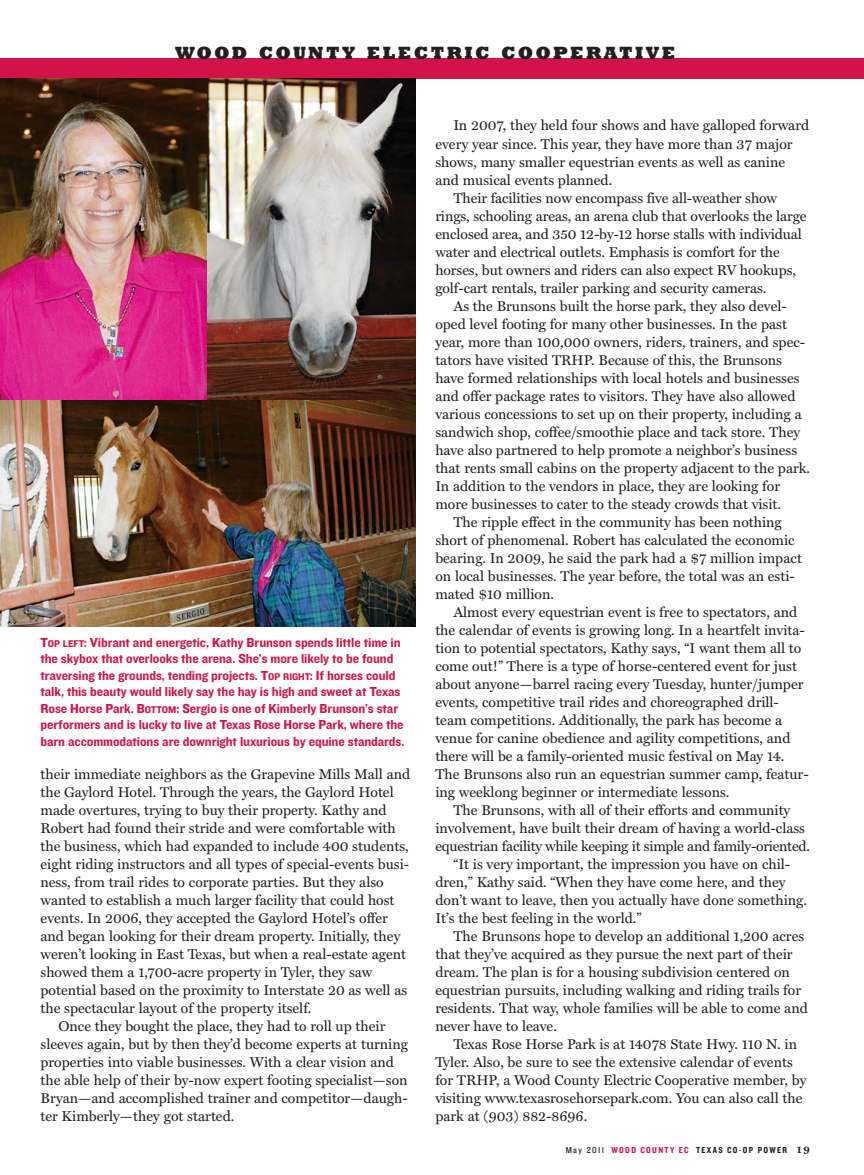
<style>
.page{position:relative;width:864px;height:1175px;background:#fff}
.page>*{position:absolute;margin:0;border:0;box-sizing:border-box;transform-origin:0 0}
.t1{font:800 18px "Rockwell Std";letter-spacing:.14em;color:#231f20}
.t2{font:14.25px "Miller Text";color:#231f20}
.t3{font:14.25px "Miller Text";letter-spacing:-.02em;color:#231f20}
.t4{font:13.5px/16.5px "Knockout HTF51 Middleweight";letter-spacing:-.005em;color:#d11349}
.t5{font:9px "Knockout HTF50 Welterweight";letter-spacing:.15em;color:#231f20}
.s1{font-size:10.2px}
.s2{font-family:"Knockout HTF30 Junior Welterwt"}
.s3{color:#d11349}
.s4{font-family:"Miller Text";font-weight:700;font-size:10.5px}
</style>
<div class="page">
<div style="left:0;top:58px;width:864px;height:21px;background:#d11349"></div>
<img style="left:0;top:79px;width:415px;height:547px">
<p class="t1" style="left:175px;top:42px;width:502px">WOOD COUNTY ELECTRIC COOPERATIVE</p>
<p class="t4" style="left:40px;top:635px;width:366px">T<span class="s1">OP LEFT</span>: Vibrant and energetic, Kathy Brunson spends little time in the skybox that overlooks the arena. She’s more likely to be found traversing the grounds, tending projects. T<span class="s1">OP RIGHT</span>: If horses could talk, this beauty would likely say the hay is high and sweet at Texas Rose Horse Park. B<span class="s1">OTTOM</span>: Sergio is one of Kimberly Brunson’s star performers and is lucky to live at Texas Rose Horse Park, where the barn accommodations are downright luxurious by equine standards.</p>
<p class="t2" style="left:40px;top:768px;width:371px">their immediate neighbors as the Grapevine Mills Mall and</p>
<p class="t2" style="left:40px;top:786px;width:355px">the Gaylord Hotel. Through the years, the Gaylord Hotel</p>
<p class="t2" style="left:40px;top:804px;width:348px">made overtures, trying to buy their property. Kathy and</p>
<p class="t2" style="left:40px;top:822px;width:357px">Robert had found their stride and were comfortable with</p>
<p class="t2" style="left:40px;top:840px;width:370px">the business, which had expanded to include 400 students,</p>
<p class="t2" style="left:40px;top:858px;width:370px">eight riding instructors and all types of special-events busi-</p>
<p class="t2" style="left:40px;top:876px;width:345px">ness, from trail rides to corporate parties. But they also</p>
<p class="t2" style="left:40px;top:894px;width:356px">wanted to establish a much larger facility that could host</p>
<p class="t2" style="left:40px;top:912px;width:349px">events. In 2006, they accepted the Gaylord Hotel’s offer</p>
<p class="t2" style="left:40px;top:930px;width:361px">and began looking for their dream property. Initially, they</p>
<p class="t2" style="left:40px;top:948px;width:367px">weren’t looking in East Texas, but when a real-estate agent</p>
<p class="t2" style="left:40px;top:966px;width:333px">showed them a 1,700-acre property in Tyler, they saw</p>
<p class="t2" style="left:40px;top:984px;width:368px">potential based on the proximity to Interstate 20 as well as</p>
<p class="t2" style="left:40px;top:1002px;width:272px">the spectacular layout of the property itself.</p>
<p class="t2" style="left:59px;top:1020px;width:328px">Once they bought the place, they had to roll up their</p>
<p class="t2" style="left:40px;top:1038px;width:369px">sleeves again, but by then they’d become experts at turning</p>
<p class="t2" style="left:40px;top:1056px;width:355px">properties into viable businesses. With a clear vision and</p>
<p class="t2" style="left:40px;top:1074px;width:369px">the able help of their by-now expert footing specialist—son</p>
<p class="t2" style="left:40px;top:1092px;width:369px">Bryan—and accomplished trainer and competitor—daugh-</p>
<p class="t2" style="left:40px;top:1110px;width:195px">ter Kimberly—they got started.</p>
<p class="t2" style="left:453px;top:120px;width:357px">In 2007, they held four shows and have galloped forward</p>
<p class="t2" style="left:435px;top:138px;width:359px">every year since. This year, they have more than 37 major</p>
<p class="t2" style="left:435px;top:156px;width:351px">shows, many smaller equestrian events as well as canine</p>
<p class="t2" style="left:435px;top:174px;width:179px">and musical events planned.</p>
<p class="t2" style="left:453px;top:192px;width:325px">Their facilities now encompass five all-weather show</p>
<p class="t2" style="left:435px;top:210px;width:373px">rings, schooling areas, an arena club that overlooks the large</p>
<p class="t2" style="left:435px;top:228px;width:368px">enclosed area, and 350 12-by-12 horse stalls with individual</p>
<p class="t2" style="left:435px;top:246px;width:346px">water and electrical outlets. Emphasis is comfort for the</p>
<p class="t2" style="left:435px;top:264px;width:362px">horses, but owners and riders can also expect RV hookups,</p>
<p class="t2" style="left:435px;top:282px;width:333px">golf-cart rentals, trailer parking and security cameras.</p>
<p class="t2" style="left:453px;top:300px;width:335px">As the Brunsons built the horse park, they also devel-</p>
<p class="t2" style="left:435px;top:318px;width:353px">oped level footing for many other businesses. In the past</p>
<p class="t2" style="left:435px;top:336px;width:371px">year, more than 100,000 owners, riders, trainers, and spec-</p>
<p class="t2" style="left:435px;top:354px;width:348px">tators have visited TRHP. Because of this, the Brunsons</p>
<p class="t2" style="left:435px;top:372px;width:366px">have formed relationships with local hotels and businesses</p>
<p class="t2" style="left:435px;top:390px;width:362px">and offer package rates to visitors. They have also allowed</p>
<p class="t2" style="left:435px;top:408px;width:368px">various concessions to set up on their property, including a</p>
<p class="t2" style="left:435px;top:426px;width:366px">sandwich shop, coffee/smoothie place and tack store. They</p>
<p class="t2" style="left:435px;top:444px;width:363px">have also partnered to help promote a neighbor’s business</p>
<p class="t2" style="left:435px;top:462px;width:376px">that rents small cabins on the property adjacent to the park.</p>
<p class="t2" style="left:435px;top:480px;width:346px">In addition to the vendors in place, they are looking for</p>
<p class="t2" style="left:435px;top:498px;width:347px">more businesses to cater to the steady crowds that visit.</p>
<p class="t2" style="left:453px;top:516px;width:330px">The ripple effect in the community has been nothing</p>
<p class="t2" style="left:435px;top:534px;width:361px">short of phenomenal. Robert has calculated the economic</p>
<p class="t2" style="left:435px;top:552px;width:368px">bearing. In 2009, he said the park had a $7 million impact</p>
<p class="t2" style="left:435px;top:570px;width:361px">on local businesses. The year before, the total was an esti-</p>
<p class="t2" style="left:435px;top:588px;width:120px">mated $10 million.</p>
<p class="t2" style="left:453px;top:606px;width:345px">Almost every equestrian event is free to spectators, and</p>
<p class="t2" style="left:435px;top:624px;width:371px">the calendar of events is growing long. In a heartfelt invita-</p>
<p class="t2" style="left:435px;top:642px;width:368px">tion to potential spectators, Kathy says, “I want them all to</p>
<p class="t2" style="left:435px;top:660px;width:363px">come out!” There is a type of horse-centered event for just</p>
<p class="t2" style="left:435px;top:678px;width:370px">about anyone—barrel racing every Tuesday, hunter/jumper</p>
<p class="t2" style="left:435px;top:696px;width:345px">events, competitive trail rides and choreographed drill-</p>
<p class="t2" style="left:435px;top:714px;width:348px">team competitions. Additionally, the park has become a</p>
<p class="t2" style="left:435px;top:732px;width:357px">venue for canine obedience and agility competitions, and</p>
<p class="t2" style="left:435px;top:750px;width:351px">there will be a family-oriented music festival on May 14.</p>
<p class="t2" style="left:435px;top:768px;width:375px">The Brunsons also run an equestrian summer camp, featur-</p>
<p class="t2" style="left:435px;top:786px;width:296px">ing weeklong beginner or intermediate lessons.</p>
<p class="t2" style="left:453px;top:804px;width:338px">The Brunsons, with all of their efforts and community</p>
<p class="t2" style="left:435px;top:822px;width:371px">involvement, have built their dream of having a world-class</p>
<p class="t3" style="left:435px;top:840px;width:376px">equestrian facility while keeping it simple and family-oriented.</p>
<p class="t2" style="left:453px;top:858px;width:338px">“It is very important, the impression you have on chil-</p>
<p class="t2" style="left:435px;top:876px;width:352px">dren,” Kathy said. “When they have come here, and they</p>
<p class="t2" style="left:435px;top:894px;width:373px">don’t want to leave, then you actually have done something.</p>
<p class="t2" style="left:435px;top:912px;width:208px">It’s the best feeling in the world.”</p>
<p class="t2" style="left:453px;top:930px;width:352px">The Brunsons hope to develop an additional 1,200 acres</p>
<p class="t2" style="left:435px;top:948px;width:359px">that they’ve acquired as they pursue the next part of their</p>
<p class="t2" style="left:435px;top:966px;width:356px">dream. The plan is for a housing subdivision centered on</p>
<p class="t2" style="left:435px;top:984px;width:367px">equestrian pursuits, including walking and riding trails for</p>
<p class="t2" style="left:435px;top:1002px;width:374px">residents. That way, whole families will be able to come and</p>
<p class="t2" style="left:435px;top:1020px;width:123px">never have to leave.</p>
<p class="t2" style="left:453px;top:1038px;width:345px">Texas Rose Horse Park is at 14078 State Hwy. 110 N. in</p>
<p class="t2" style="left:435px;top:1056px;width:359px">Tyler. Also, be sure to see the extensive calendar of events</p>
<p class="t2" style="left:435px;top:1074px;width:373px">for TRHP, a Wood County Electric Cooperative member, by</p>
<p class="t2" style="left:435px;top:1092px;width:369px">visiting www.texasrosehorsepark.com. You can also call the</p>
<p class="t2" style="left:435px;top:1110px;width:153px">park at (903) 882-8696.</p>
<p class="t5" style="left:566px;top:1146px;width:246px"><span class="s2">May 2011</span> <span class="s3">WOOD COUNTY EC</span> TEXAS CO-OP POWER <span class="s4">19</span></p>
</div>
